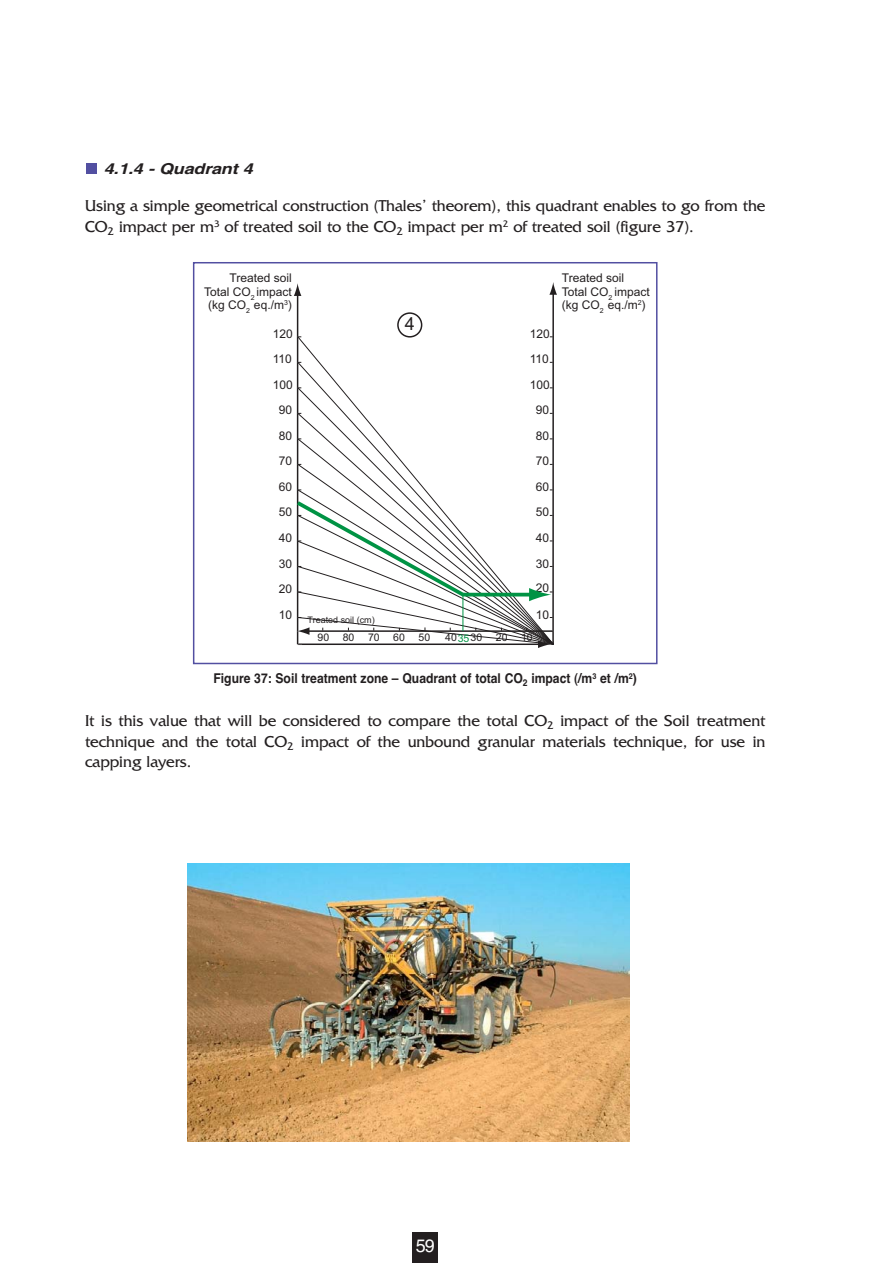
<style>
.page{position:relative;width:893px;height:1263px;background:#fff}
.page>*{position:absolute;margin:0;border:0;box-sizing:border-box;transform-origin:0 0}
.t1{font:18px "Helvetica";color:#fff}
.t2{font:18px "Arial";color:#231f20}
.t3{font:16.5px/20.7px "Friz Quadrata";letter-spacing:-.005em;color:#231f20}
.t4{font:italic 700 15px "Helvetica";color:#231f20;scale:1.2 1}
.t5{font:700 13.5px "Helvetica";color:#231f20;scale:.9 1}
.t6{font:12px/13.5px "Arial";color:#231f20;text-align:right}
.t7{font:10.5px "Arial";color:#231f20}
.t8{font:9px "Arial";color:#231f20}
.s1{color:#009344}
</style>
<div class="page">
<div style="left:87px;top:163px;width:10px;height:11px;background:#524fa1"></div>
<div style="left:412px;top:1232px;width:26px;height:31px;background:#231f20"></div>
<hr style="left:297px;top:293px;width:1px;height:351px;background:#231f20">
<svg style="left:294px;top:283px;width:7px;height:13px"></svg>
<hr style="left:552px;top:292px;width:2px;height:352px;background:#231f20">
<svg style="left:549px;top:282px;width:8px;height:13px"></svg>
<svg style="left:297px;top:336px;width:257px;height:102px"></svg>
<svg style="left:297px;top:438px;width:257px;height:51px"></svg>
<div style="left:397px;top:312px;width:25px;height:26px;border:2px solid #231f20;border-radius:50%"></div>
<svg style="left:296px;top:489px;width:258px;height:159px"></svg>
<div style="left:193px;top:262px;width:464px;height:402px;border:2px solid #524fa1"></div>
<img style="left:187px;top:863px;width:442px;height:279px">
<p class="t4" style="left:104px;top:163px;width:129px">4.1.4 - Quadrant 4</p>
<p class="t3" style="left:85px;top:197px;width:682px">Using a simple geometrical construction (Thales’ theorem), this quadrant enables to go from the<br>CO<sub>2</sub> impact per m<sup>3</sup> of treated soil to the CO<sub>2</sub> impact per m<sup>2</sup> of treated soil (figure 37).</p>
<p class="t6" style="left:204px;top:272px;width:89px">Treated soil<br>Total CO<sub>2</sub> impact (kg CO<sub>2</sub> eq./m<sup>3</sup>)</p>
<p class="t6" style="left:562px;top:272px;width:89px;text-align:left">Treated soil<br>Total CO<sub>2</sub> impact (kg CO<sub>2</sub> eq./m<sup>2</sup>)</p>
<p class="t6" style="left:273px;top:328px;width:22px">120</p>
<p class="t2" style="left:405px;top:317px;width:12px">4</p>
<p class="t6" style="left:530px;top:328px;width:22px">120</p>
<p class="t6" style="left:273px;top:354px;width:21px">110</p>
<p class="t6" style="left:530px;top:354px;width:21px">110</p>
<p class="t6" style="left:273px;top:379px;width:22px">100</p>
<p class="t6" style="left:530px;top:379px;width:22px">100</p>
<p class="t6" style="left:279px;top:405px;width:15px">90</p>
<p class="t6" style="left:536px;top:405px;width:15px">90</p>
<p class="t6" style="left:279px;top:430px;width:15px">80</p>
<p class="t6" style="left:536px;top:430px;width:15px">80</p>
<p class="t6" style="left:279px;top:456px;width:15px">70</p>
<p class="t6" style="left:536px;top:456px;width:15px">70</p>
<p class="t6" style="left:279px;top:481px;width:15px">60</p>
<p class="t6" style="left:536px;top:481px;width:15px">60</p>
<p class="t6" style="left:279px;top:507px;width:15px">50</p>
<p class="t6" style="left:536px;top:507px;width:15px">50</p>
<p class="t6" style="left:279px;top:532px;width:15px">40</p>
<p class="t6" style="left:536px;top:532px;width:15px">40</p>
<p class="t6" style="left:279px;top:558px;width:15px">30</p>
<p class="t6" style="left:536px;top:558px;width:15px">30</p>
<p class="t6" style="left:279px;top:583px;width:15px">20</p>
<p class="t6" style="left:536px;top:582px;width:15px">20</p>
<p class="t6" style="left:279px;top:609px;width:15px">10</p>
<p class="t8" style="left:308px;top:616px;width:69px">Treated soil (cm)</p>
<p class="t6" style="left:536px;top:609px;width:15px">10</p>
<p class="t7" style="left:318px;top:634px;width:13px">90</p>
<p class="t7" style="left:368px;top:634px;width:13px">70</p>
<p class="t7" style="left:393px;top:634px;width:13px">60</p>
<p class="t7" style="left:419px;top:634px;width:13px">50</p>
<p class="t7" style="left:445px;top:634px;width:38px">40<span class="s1">35</span>30</p>
<p class="t7" style="left:496px;top:634px;width:13px">20</p>
<p class="t7" style="left:521px;top:634px;width:13px">10</p>
<p class="t7" style="left:343px;top:634px;width:13px">80</p>
<p class="t5" style="left:213px;top:673px;width:472px">Figure 37: Soil treatment zone – Quadrant of total CO<sub>2</sub> impact (/m<sup>3</sup> et /m<sup>2</sup>)</p>
<p class="t3" style="left:85px;top:712px;width:682px;text-align:justify">It is this value that will be considered to compare the total CO<sub>2</sub> impact of the Soil treatment technique and the total CO<sub>2</sub> impact of the unbound granular materials technique, for use in capping layers.</p>
<p class="t1" style="left:416px;top:1239px;width:21px">59</p>
</div>
